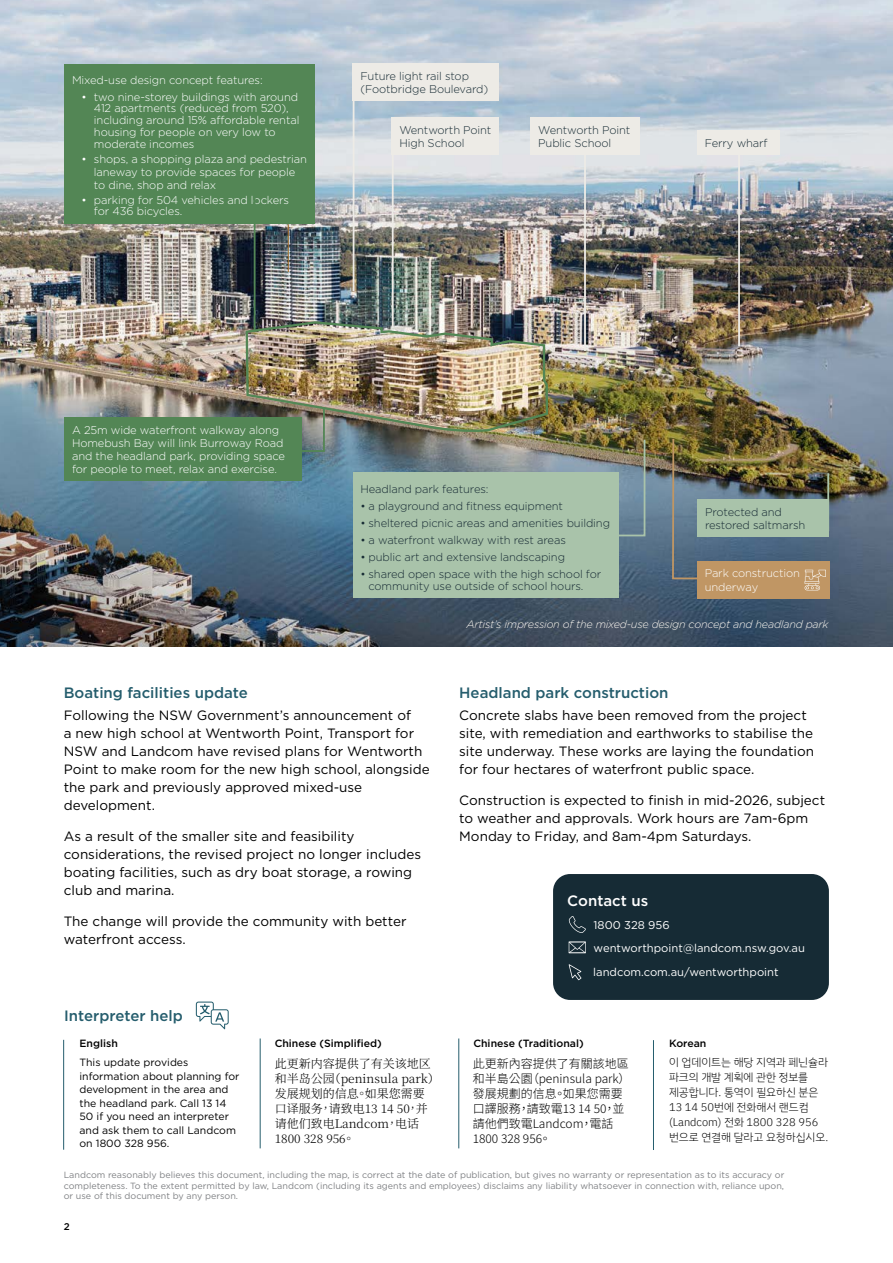
<style>
.page{position:relative;width:893px;height:1263px;background:#fff}
.page>*{position:absolute;margin:0;border:0;box-sizing:border-box;transform-origin:0 0}
.t1{font:500 15px "Gotham";color:#255d6d}
.t2{font:500 15px "Gotham";color:#fff}
.t3{font:13.5px/18px "Gotham";color:#000}
.t4{font:300 12px/15px "Source Han Serif HC";color:#000}
.t5{font:300 12px/15px "Source Han Sans TW";color:#000}
.t6{font:300 11.25px/13px "Gotham";letter-spacing:-.01em;color:#fff}
.t7{font:300 11.25px/13px "Gotham";letter-spacing:-.01em;color:#172b34}
.t8{font:11.25px/22.6px "Gotham";color:#fff}
.t9{font:300 11.1px/15px "IBM Plex Sans KR";color:#000}
.t10{font:italic 300 10.8px "Gotham";letter-spacing:-.02em;color:#f9f6f0}
.t11{font:10.5px/13.5px "Gotham";color:#000}
.t12{font:500 10.5px "Gotham";color:#000}
.t13{font:500 9.75px "Gotham";color:#000}
.t14{font:9px/10.5px "Gotham";color:#808285;text-align:justify}
</style>
<div class="page">
<hr style="left:63px;top:1040px;width:1px;height:110px;background:#255d6d">
<hr style="left:260px;top:1038px;width:1px;height:110px;background:#255d6d">
<hr style="left:458px;top:1038px;width:1px;height:110px;background:#255d6d">
<hr style="left:653px;top:1040px;width:1px;height:110px;background:#255d6d">
<svg style="left:196px;top:1001px;width:33px;height:28px"></svg>
<img style="left:0;top:0;width:893px;height:647px">
<svg style="left:244px;top:320px;width:305px;height:327px;background:#4f6678"></svg>
<hr style="left:288px;top:224px;width:1px;height:48px;background:#a76f29">
<div style="left:392px;top:117px;width:107px;height:37px;background:#edebe6"></div>
<div style="left:530px;top:117px;width:110px;height:37px;background:#edebe6"></div>
<div style="left:697px;top:130px;width:83px;height:24px;background:#edebe6"></div>
<hr style="left:738px;top:152px;width:2px;height:194px;background:#edebe6">
<hr style="left:827px;top:473px;width:2px;height:58px;background:#a9c3aa">
<div style="left:353px;top:473px;width:266px;height:125px;background:#a9c3aa"></div>
<div style="left:697px;top:499px;width:132px;height:37px;background:#a9c3aa"></div>
<div style="left:64px;top:64px;width:251px;height:159px;background:#538655"></div>
<hr style="left:254px;top:186px;width:2px;height:145px;background:#538655">
<hr style="left:392px;top:141px;width:2px;height:187px;background:#edebe6">
<hr style="left:584px;top:152px;width:2px;height:199px;background:#edebe6">
<img style="left:604px;top:438px;width:42px;height:99px">
<img style="left:247px;top:322px;width:300px;height:131px">
<div style="left:64px;top:417px;width:238px;height:64px;background:#538655"></div>
<div style="left:353px;top:63px;width:146px;height:38px;background:#edebe6"></div>
<hr style="left:353px;top:80px;width:1px;height:211px;background:#edebe6">
<div style="left:697px;top:561px;width:132px;height:37px;background:#c09664"></div>
<svg style="left:805px;top:570px;width:21px;height:20px"></svg>
<img style="left:671px;top:437px;width:35px;height:143px">
<div style="left:553px;top:874px;width:276px;height:126px;background:#162b35;border-radius:17px"></div>
<svg style="left:569px;top:964px;width:12px;height:16px"></svg>
<svg style="left:569px;top:942px;width:17px;height:11px"></svg>
<svg style="left:569px;top:916px;width:17px;height:17px"></svg>
<p class="t6" style="left:72px;top:73px;width:192px">Mixed-use design concept features:</p>
<p class="t6" style="left:94px;top:90px;width:207px;line-height:11.7px;text-indent:-13px">• two nine-storey buildings with around 412 apartments (reduced from 520), including around 15% affordable rental housing for people on very low to moderate incomes</p>
<p class="t6" style="left:94px;top:152px;width:215px;text-indent:-13px">• shops, a shopping plaza and pedestrian laneway to provide spaces for people to dine, shop and relax</p>
<p class="t6" style="left:94px;top:194px;width:197px;line-height:11.7px;text-indent:-13px">• parking for 504 vehicles and lockers for 436 bicycles.</p>
<p class="t7" style="left:360px;top:69px;width:129px">Future light rail stop (Footbridge Boulevard)</p>
<p class="t7" style="left:399px;top:123px;width:93px">Wentworth Point<br>High School</p>
<p class="t7" style="left:538px;top:123px;width:94px">Wentworth Point<br>Public School</p>
<p class="t7" style="left:705px;top:136px;width:64px">Ferry wharf</p>
<p class="t6" style="left:72px;top:423px;width:215px">A 25m wide waterfront walkway along Homebush Bay will link Burroway Road and the headland park, providing space for people to meet, relax and exercise.</p>
<p class="t7" style="left:360px;top:482px;width:130px">Headland park features:</p>
<p class="t7" style="left:360px;top:499px;width:204px">• a playground and fitness equipment</p>
<p class="t7" style="left:360px;top:516px;width:251px">• sheltered picnic areas and amenities building</p>
<p class="t7" style="left:360px;top:533px;width:207px">• a waterfront walkway with rest areas</p>
<p class="t7" style="left:360px;top:551px;width:206px">• public art and extensive landscaping</p>
<p class="t7" style="left:368px;top:568px;width:234px;line-height:11.7px;text-indent:-8px">• shared open space with the high school for community use outside of school hours.</p>
<p class="t7" style="left:705px;top:505px;width:102px">Protected and restored saltmarsh</p>
<p class="t6" style="left:705px;top:567px;width:97px">Park construction underway</p>
<p class="t10" style="left:466px;top:618px;width:364px">Artist’s impression of the mixed-use design concept and headland park</p>
<p class="t1" style="left:64px;top:683px;width:186px">Boating facilities update</p>
<p class="t3" style="left:64px;top:706px;width:367px">Following the NSW Government’s announcement of<br>a new high school at Wentworth Point, Transport for NSW and Landcom have revised plans for Wentworth Point to make room for the new high school, alongside the park and previously approved mixed-use development.</p>
<p class="t3" style="left:64px;top:827px;width:359px">As a result of the smaller site and feasibility considerations, the revised project no longer includes boating facilities, such as dry boat storage, a rowing club and marina.</p>
<p class="t3" style="left:64px;top:912px;width:344px">The change will provide the community with better waterfront access.</p>
<p class="t1" style="left:64px;top:1006px;width:120px">Interpreter help</p>
<p class="t1" style="left:459px;top:683px;width:211px">Headland park construction</p>
<p class="t3" style="left:459px;top:706px;width:356px">Concrete slabs have been removed from the project site, with remediation and earthworks to stabilise the site underway. These works are laying the foundation for four hectares of waterfront public space.</p>
<p class="t3" style="left:459px;top:791px;width:367px">Construction is expected to finish in mid-2026, subject to weather and approvals. Work hours are 7am-6pm<br>Monday to Friday, and 8am-4pm Saturdays.</p>
<p class="t2" style="left:567px;top:891px;width:83px">Contact us</p>
<p class="t8" style="left:594px;top:913px;width:213px">1800 328 956 wentworthpoint@landcom.nsw.gov.au</p>
<p class="t8" style="left:593px;top:961px;width:187px">landcom.com.au/wentworthpoint</p>
<p class="t12" style="left:80px;top:1036px;width:40px">English</p>
<p class="t11" style="left:80px;top:1056px;width:161px">This update provides information about planning for development in the area and the headland park. Call 13 14<br>50 if you need an interpreter and ask them to call Landcom on 1800 328 956.</p>
<p class="t12" style="left:275px;top:1036px;width:109px">Chinese (Simplified)</p>
<p class="t12" style="left:473px;top:1036px;width:112px">Chinese (Traditional)</p>
<p class="t12" style="left:669px;top:1036px;width:39px">Korean</p>
<p class="t4" style="left:275px;top:1056px;width:167px">此更新内容提供了有关该地区和半岛公园（peninsula park）发展规划的信息。如果您需要<br>口译服务，请致电13 14 50，并请他们致电Landcom，电话<br>1800 328 956。</p>
<p class="t5" style="left:473px;top:1056px;width:159px">此更新內容提供了有關該地區和半島公園（peninsula park）發展規劃的信息。如果您需要口譯服務，請致電13 14 50，並請他們致電Landcom，電話<br>1800 328 956。</p>
<p class="t9" style="left:669px;top:1055px;width:161px">이 업데이트는 해당 지역과 페닌슐라 파크의 개발 계획에 관한 정보를 제공합니다. 통역이 필요하신 분은<br>13 14 50번에 전화해서 랜드컴 (Landcom) 전화 1800 328 956 번으로 연결해 달라고 요청하십시오.</p>
<p class="t14" style="left:64px;top:1169px;width:722px">Landcom reasonably believes this document, including the map, is correct at the date of publication, but gives no warranty or representation as to its accuracy or completeness. To the extent permitted by law, Landcom (including its agents and employees) disclaims any liability whatsoever in connection with, reliance upon, or use of this document by any person.</p>
<p class="t13" style="left:64px;top:1220px;width:7px">2</p>
</div>
